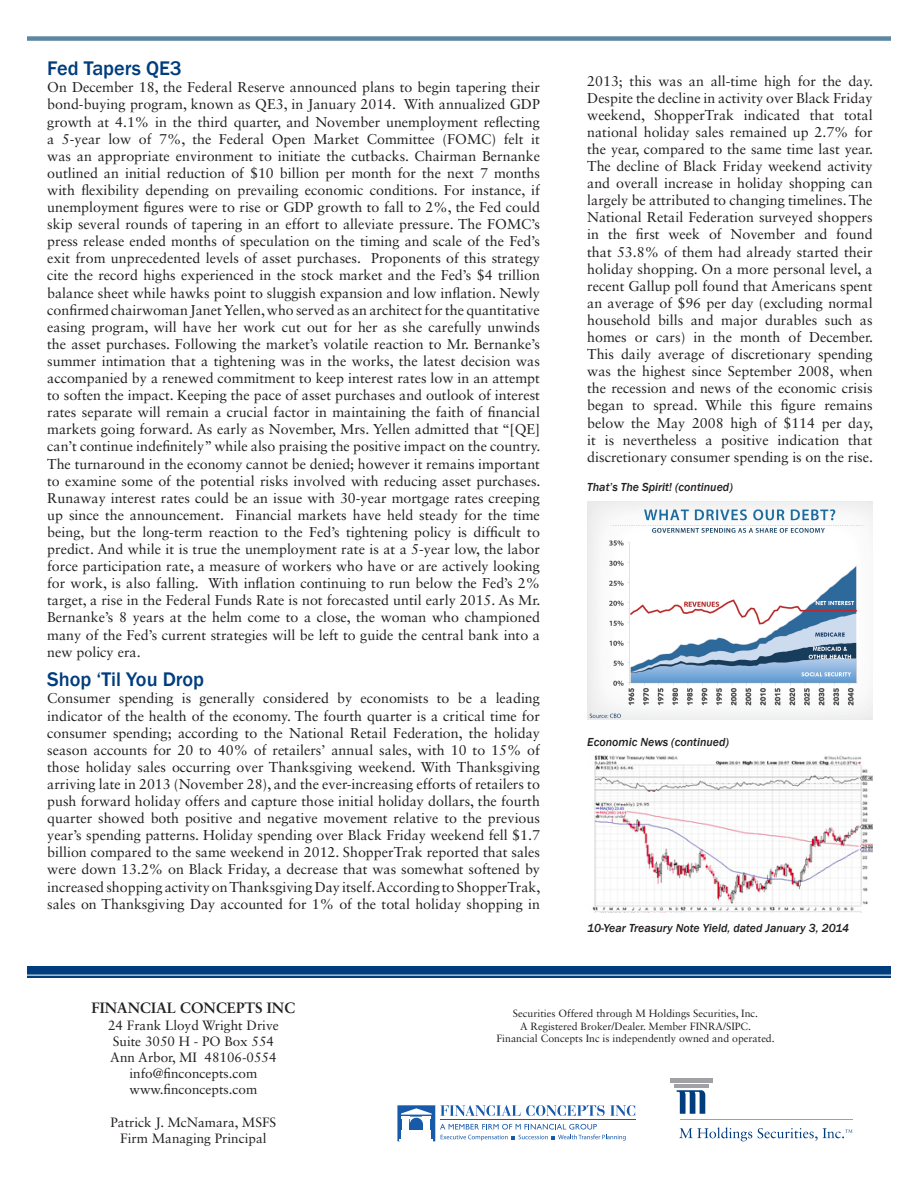
<style>
.page{position:relative;width:918px;height:1188px;background:#fff}
.page>*{position:absolute;margin:0;border:0;box-sizing:border-box;transform-origin:0 0}
._02_1_Header{font:500 20.25px "Franklin Gothic";color:#013d7d}
.t1{font:700 15px "Sabon LT Std";color:#231f20}
._02_2_Body_Text{font:14.25px/17.1px "Sabon LT Std";color:#231f20;text-align:justify}
.t2{font:13.5px/16.2px "Sabon LT Std";color:#231f20;text-align:center}
._02_6_Source{font:italic 500 12px "Franklin Gothic";color:#231f20}
.t3{font:10.5px/12.6px "Sabon LT Std";color:#231f20;text-align:center}
</style>
<div class="page">
<div style="left:670px;top:1078px;width:42px;height:5px;background:#a1a1a5"></div>
<hr style="left:674px;top:1084px;width:35px;height:4px;background:#a1a1a5">
<hr style="left:680px;top:1119px;width:173px;height:1px;background:#a1a1a5">
<svg style="left:677px;top:1090px;width:28px;height:24px"></svg>
<svg style="left:679px;top:1127px;width:73px;height:14px"></svg>
<svg style="left:758px;top:1128px;width:95px;height:13px"></svg>
<svg style="left:27px;top:974px;width:864px;height:2px;background:#80a1bc"></svg>
<div style="left:27px;top:966px;width:864px;height:8px;background:#013d7d"></div>
<hr style="left:27px;top:976px;width:864px;height:2px;background:#013d7d">
<div style="left:27px;top:36px;width:864px;height:5px;background:#5c87a1"></div>
<img style="left:587px;top:501px;width:286px;height:219px">
<img style="left:592px;top:755px;width:281px;height:157px">
<svg style="left:397px;top:1105px;width:238px;height:36px"></svg>
<p class="_02_1_Header" style="left:47px;top:56px;width:136px">Fed Tapers QE3</p>
<p class="_02_2_Body_Text" style="left:47px;top:79px;width:495px">On December 18, the Federal Reserve announced plans to begin tapering their bond-buying program, known as QE3, in January 2014. With annualized GDP growth at 4.1% in the third quarter, and November unemployment reflecting a 5-year low of 7%, the Federal Open Market Committee (FOMC) felt it was an appropriate environment to initiate the cutbacks. Chairman Bernanke outlined an initial reduction of $10 billion per month for the next 7 months with flexibility depending on prevailing economic conditions. For instance, if unemployment figures were to rise or GDP growth to fall to 2%, the Fed could skip several rounds of tapering in an effort to alleviate pressure. The FOMC’s press release ended months of speculation on the timing and scale of the Fed’s exit from unprecedented levels of asset purchases. Proponents of this strategy cite the record highs experienced in the stock market and the Fed’s $4 trillion balance sheet while hawks point to sluggish expansion and low inflation. Newly confirmed chairwoman Janet Yellen, who served as an architect for the quantitative easing program, will have her work cut out for her as she carefully unwinds the asset purchases. Following the market’s volatile reaction to Mr. Bernanke’s summer intimation that a tightening was in the works, the latest decision was accompanied by a renewed commitment to keep interest rates low in an attempt to soften the impact. Keeping the pace of asset purchases and outlook of interest rates separate will remain a crucial factor in maintaining the faith of financial markets going forward. As early as November, Mrs. Yellen admitted that “[QE] can’t continue indefinitely” while also praising the positive impact on the country.<br>The turnaround in the economy cannot be denied; however it remains important to examine some of the potential risks involved with reducing asset purchases.<br>Runaway interest rates could be an issue with 30-year mortgage rates creeping up since the announcement. Financial markets have held steady for the time being, but the long-term reaction to the Fed’s tightening policy is difficult to predict. And while it is true the unemployment rate is at a 5-year low, the labor force participation rate, a measure of workers who have or are actively looking for work, is also falling. With inflation continuing to run below the Fed’s 2% target, a rise in the Federal Funds Rate is not forecasted until early 2015. As Mr.<br>Bernanke’s 8 years at the helm come to a close, the woman who championed many of the Fed’s current strategies will be left to guide the central bank into a new policy era.</p>
<p class="_02_1_Header" style="left:47px;top:667px;width:158px">Shop ‘Til You Drop</p>
<p class="_02_2_Body_Text" style="left:47px;top:690px;width:495px">Consumer spending is generally considered by economists to be a leading indicator of the health of the economy. The fourth quarter is a critical time for consumer spending; according to the National Retail Federation, the holiday season accounts for 20 to 40% of retailers’ annual sales, with 10 to 15% of those holiday sales occurring over Thanksgiving weekend. With Thanksgiving arriving late in 2013 (November 28), and the ever-increasing efforts of retailers to push forward holiday offers and capture those initial holiday dollars, the fourth quarter showed both positive and negative movement relative to the previous year’s spending patterns. Holiday spending over Black Friday weekend fell $1.7 billion compared to the same weekend in 2012. ShopperTrak reported that sales were down 13.2% on Black Friday, a decrease that was somewhat softened by increased shopping activity on Thanksgiving Day itself. According to ShopperTrak, sales on Thanksgiving Day accounted for 1% of the total holiday shopping in</p>
<p class="_02_2_Body_Text" style="left:587px;top:72px;width:287px">2013; this was an all-time high for the day.<br>Despite the decline in activity over Black Friday weekend, ShopperTrak indicated that total national holiday sales remained up 2.7% for the year, compared to the same time last year.<br>The decline of Black Friday weekend activity and overall increase in holiday shopping can largely be attributed to changing timelines. The National Retail Federation surveyed shoppers in the first week of November and found that 53.8% of them had already started their holiday shopping. On a more personal level, a recent Gallup poll found that Americans spent an average of $96 per day (excluding normal household bills and major durables such as homes or cars) in the month of December.<br>This daily average of discretionary spending was the highest since September 2008, when the recession and news of the economic crisis began to spread. While this figure remains below the May 2008 high of $114 per day, it is nevertheless a positive indication that discretionary consumer spending is on the rise.</p>
<p class="_02_6_Source" style="left:587px;top:480px;width:147px">That’s The Spirit! (continued)</p>
<p class="_02_6_Source" style="left:587px;top:734px;width:143px">Economic News (continued)</p>
<p class="_02_6_Source" style="left:587px;top:920px;width:264px">10-Year Treasury Note Yield, dated January 3, 2014</p>
<p class="t1" style="left:92px;top:999px;width:205px">FINANCIAL CONCEPTS INC</p>
<p class="t2" style="left:108px;top:1017px;width:172px">24 Frank Lloyd Wright Drive<br>Suite 3050 H - PO Box 554<br>Ann Arbor, MI 48106-0554 info@finconcepts.com www.finconcepts.com</p>
<p class="t2" style="left:110px;top:1114px;width:167px">Patrick J. McNamara, MSFS<br>Firm Managing Principal</p>
<p class="t3" style="left:496px;top:1007px;width:280px">Securities Offered through M Holdings Securities, Inc.<br>A Registered Broker/Dealer. Member FINRA/SIPC.<br>Financial Concepts Inc is independently owned and operated.</p>
</div>
